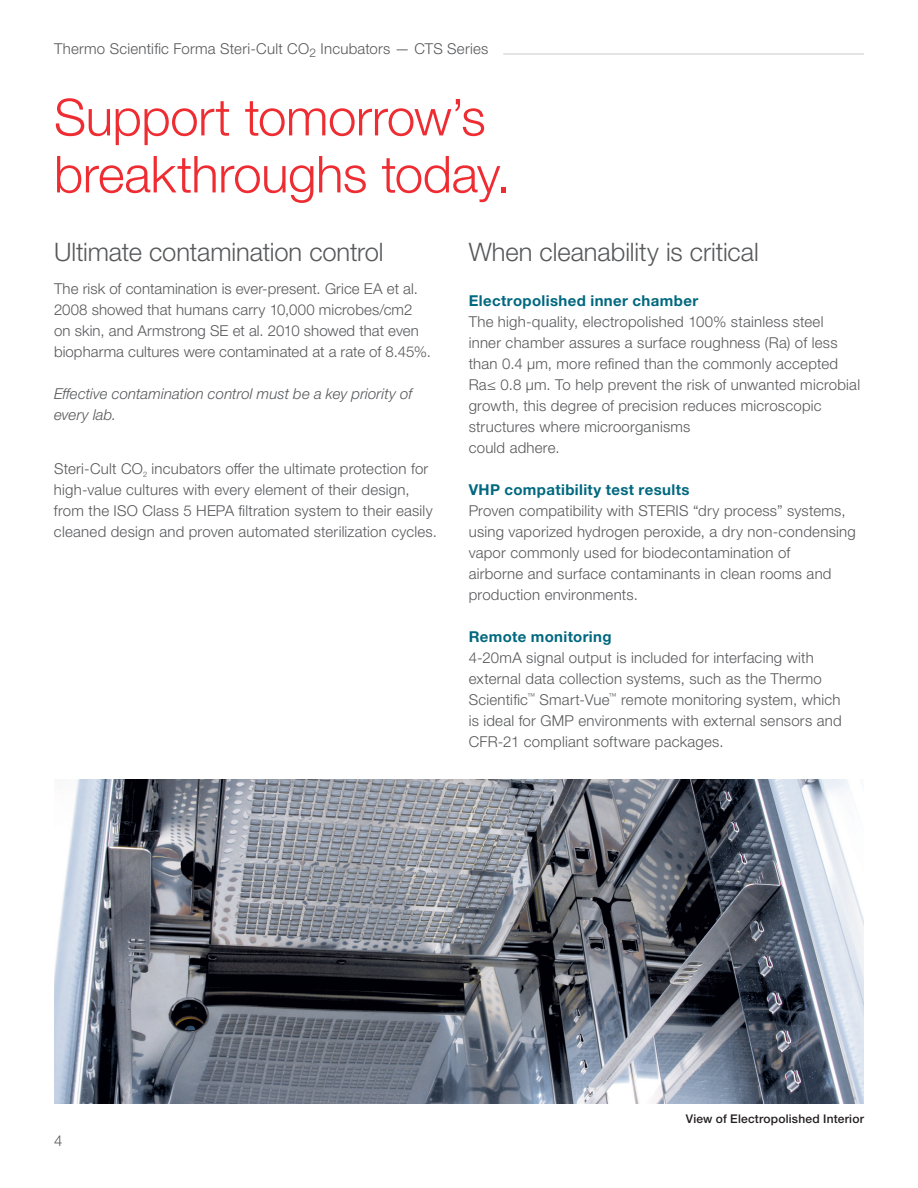
<style>
.page{position:relative;width:918px;height:1188px;background:#fff}
.page>*{position:absolute;margin:0;border:0;box-sizing:border-box;transform-origin:0 0}
.t1{font:300 51px/57px "Helvetica Neue LTW1 G";letter-spacing:-.01em;color:#ee2d33}
.t2{font:300 25.5px "Helvetica Neue LTW1 G";letter-spacing:-.005em;color:#57585a}
.t3{font:300 15px/21px "Helvetica Neue LTW1 G";letter-spacing:.015em;color:#57585a}
.t4{font:700 15px "Helvetica Neue LTW1 G";letter-spacing:.025em;color:#00687f}
.t5{font:italic 300 15px/21px "Helvetica Neue LTW1 G";letter-spacing:.005em;color:#57585a}
.t6{font:500 12px "Helvetica Neue LTW1 G";letter-spacing:.015em;color:#231f20}
</style>
<div class="page">
<hr style="left:503px;top:54px;width:361px;height:1px;background:#c9cacc">
<img style="left:54px;top:780px;width:810px;height:324px">
<p class="t3" style="left:54px;top:38px;width:436px">Thermo Scientific Forma Steri-Cult CO<sub>2</sub> Incubators — CTS Series</p>
<h1 class="t1" style="left:54px;top:89px;width:458px">Support tomorrow’s breakthroughs today.</h1>
<h2 class="t2" style="left:54px;top:237px;width:331px">Ultimate contamination control</h2>
<p class="t3" style="left:54px;top:278px;width:379px">The risk of contamination is ever-present. Grice EA et al.<br>2008 showed that humans carry 10,000 microbes/cm2 on skin, and Armstrong SE et al. 2010 showed that even biopharma cultures were contaminated at a rate of 8.45%.</p>
<p class="t5" style="left:54px;top:383px;width:360px">Effective contamination control must be a key priority of every lab.</p>
<p class="t3" style="left:54px;top:458px;width:384px">Steri-Cult CO<sub>2</sub> incubators offer the ultimate protection for high-value cultures with every element of their design, from the ISO Class 5 HEPA filtration system to their easily cleaned design and proven automated sterilization cycles.</p>
<h2 class="t2" style="left:469px;top:237px;width:292px">When cleanability is critical</h2>
<p class="t4" style="left:469px;top:291px;width:231px">Electropolished inner chamber</p>
<p class="t3" style="left:469px;top:311px;width:393px">The high-quality, electropolished 100% stainless steel<br>inner chamber assures a surface roughness (Ra) of less than 0.4 µm, more refined than the commonly accepted Ra≤ 0.8 µm. To help prevent the risk of unwanted microbial growth, this degree of precision reduces microscopic structures where microorganisms<br>could adhere.</p>
<p class="t4" style="left:469px;top:480px;width:222px">VHP compatibility test results</p>
<p class="t3" style="left:469px;top:500px;width:389px">Proven compatibility with STERIS “dry process” systems, using vaporized hydrogen peroxide, a dry non-condensing vapor commonly used for biodecontamination of<br>airborne and surface contaminants in clean rooms and production environments.</p>
<p class="t4" style="left:469px;top:627px;width:144px">Remote monitoring</p>
<p class="t3" style="left:469px;top:647px;width:374px">4-20mA signal output is included for interfacing with external data collection systems, such as the Thermo Scientific<sup>™</sup> Smart-Vue<sup>™</sup> remote monitoring system, which is ideal for GMP environments with external sensors and CFR-21 compliant software packages.</p>
<p class="t3" style="left:54px;top:1130px;width:10px">4</p>
<p class="t6" style="left:686px;top:1111px;width:180px">View of Electropolished Interior</p>
</div>
